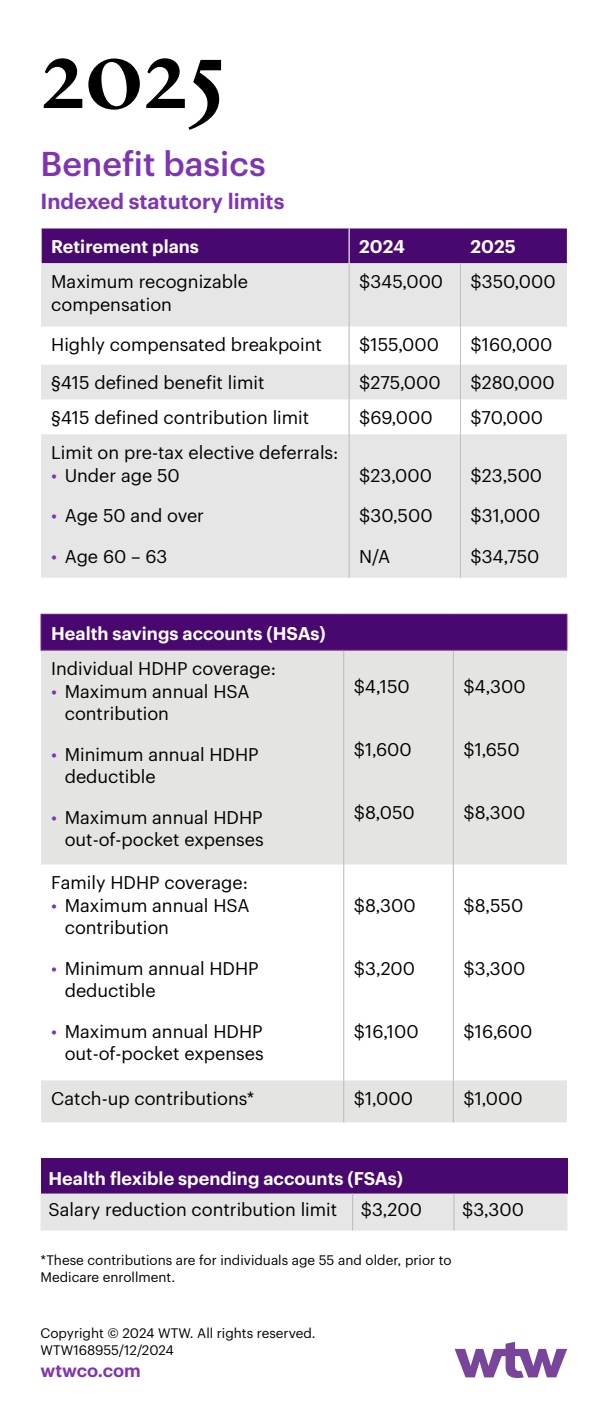
<style>
.page{position:relative;width:608px;height:1418px;background:#fff}
.page>*{position:absolute;margin:0;border:0;box-sizing:border-box;transform-origin:0 0}
.Title_Headline_42_48{font:500 94.5px "Lyon Display";color:#000}
.Subhead_15_18{font:500 33.75px "Graphik";color:#7f35b2}
.Body_subhead_L2_9_5_12{font:600 21.38px "Graphik";color:#7f35b2}
.Caption_8_10{font:18px/22.5px "Graphik";color:#000}
.Caption_no_space_8_10{font:18px "Graphik";color:#000}
.CTA_8_10{font:600 18px "Graphik";color:#fff}
.CTA_cover_9_5_12{font:600 18px "Graphik";color:#7f35b2}
.Legal_6_7_5{font:13.5px/16.9px "Graphik";color:#000}
.s1{color:#7f35b2}
</style>
<div class="page">
<div style="left:42px;top:228px;width:524px;height:35px;background:#48086f"></div>
<svg style="left:41px;top:263px;width:525px;height:315px;fill:#e6e6e6"></svg>
<hr style="left:348px;top:228px;width:1px;height:35px;background:#fff">
<hr style="left:348px;top:263px;width:1px;height:63px;background:#bfbfbf">
<hr style="left:348px;top:326px;width:1px;height:39px;background:#bfbfbf">
<hr style="left:348px;top:365px;width:1px;height:34px;background:#bfbfbf">
<hr style="left:348px;top:399px;width:1px;height:35px;background:#bfbfbf">
<hr style="left:348px;top:434px;width:1px;height:144px;background:#bfbfbf">
<hr style="left:460px;top:263px;width:1px;height:63px;background:#c0bfbf">
<hr style="left:460px;top:326px;width:1px;height:39px;background:#c0bfbf">
<hr style="left:460px;top:365px;width:1px;height:34px;background:#c0bfbf">
<hr style="left:460px;top:399px;width:1px;height:35px;background:#c0bfbf">
<hr style="left:460px;top:434px;width:1px;height:144px;background:#c0bfbf">
<div style="left:41px;top:614px;width:525px;height:36px;background:#48086f"></div>
<div style="left:41px;top:650px;width:525px;height:472px;background:#e4e5e3"></div>
<svg style="left:41px;top:864px;width:525px;height:216px"></svg>
<hr style="left:343px;top:650px;width:1px;height:214px;background:#bfbfbf">
<hr style="left:452px;top:650px;width:2px;height:214px;background:#bfbfbf">
<hr style="left:343px;top:864px;width:1px;height:216px;background:#bfbfbf">
<hr style="left:452px;top:864px;width:2px;height:216px;background:#bfbfbf">
<hr style="left:343px;top:1080px;width:1px;height:42px;background:#bfbfbf">
<hr style="left:452px;top:1080px;width:2px;height:42px;background:#bfbfbf">
<hr style="left:40px;top:614px;width:303px;height:1px;background:#702082">
<hr style="left:40px;top:615px;width:2px;height:34px;background:#702082">
<hr style="left:343px;top:614px;width:110px;height:1px;background:#702082">
<hr style="left:453px;top:614px;width:114px;height:1px;background:#702082">
<hr style="left:566px;top:615px;width:1px;height:34px;background:#702082">
<hr style="left:40px;top:649px;width:303px;height:1px;background:#702082">
<hr style="left:343px;top:649px;width:110px;height:1px;background:#702082">
<hr style="left:453px;top:649px;width:114px;height:1px;background:#702082">
<div style="left:40px;top:1158px;width:527px;height:35px;background:#48086f"></div>
<div style="left:40px;top:1193px;width:527px;height:37px;background:#e6e6e6"></div>
<hr style="left:352px;top:1193px;width:1px;height:37px;background:#bfbfbf">
<hr style="left:453px;top:1193px;width:1px;height:37px;background:#bfbfbf">
<svg style="left:454px;top:1341px;width:113px;height:37px"></svg>
<p class="Title_Headline_42_48" style="left:40px;top:6px;width:187px">2025</p>
<p class="Subhead_15_18" style="left:40px;top:138px;width:226px">Benefit basics</p>
<p class="Body_subhead_L2_9_5_12" style="left:40px;top:185px;width:245px">Indexed statutory limits</p>
<p class="CTA_8_10" style="left:51px;top:233px;width:149px">Retirement plans</p>
<p class="CTA_8_10" style="left:359px;top:233px;width:47px">2024</p>
<p class="CTA_8_10" style="left:470px;top:233px;width:47px">2025</p>
<p class="Caption_8_10" style="left:51px;top:269px;width:198px">Maximum recognizable compensation</p>
<p class="Caption_no_space_8_10" style="left:359px;top:268px;width:85px">$345,000</p>
<p class="Caption_no_space_8_10" style="left:470px;top:268px;width:86px">$350,000</p>
<p class="Caption_8_10" style="left:51px;top:332px;width:272px">Highly compensated breakpoint</p>
<p class="Caption_no_space_8_10" style="left:359px;top:331px;width:81px">$155,000</p>
<p class="Caption_no_space_8_10" style="left:470px;top:331px;width:83px">$160,000</p>
<p class="Caption_8_10" style="left:51px;top:370px;width:215px">§415 defined benefit limit</p>
<p class="Caption_no_space_8_10" style="left:359px;top:369px;width:83px">$275,000</p>
<p class="Caption_no_space_8_10" style="left:470px;top:369px;width:86px">$280,000</p>
<p class="Caption_8_10" style="left:51px;top:405px;width:259px">§415 defined contribution limit</p>
<p class="Caption_no_space_8_10" style="left:359px;top:404px;width:75px">$69,000</p>
<p class="Caption_no_space_8_10" style="left:470px;top:404px;width:74px">$70,000</p>
<p class="Caption_no_space_8_10" style="left:51px;top:439px;width:289px">Limit on pre-tax elective deferrals:</p>
<p class="Caption_8_10" style="left:51px;top:462px;width:130px"><span class="s1">•</span> Under age 50</p>
<p class="Caption_8_10" style="left:51px;top:503px;width:154px"><span class="s1">•</span> Age 50 and over</p>
<p class="Caption_8_10" style="left:51px;top:543px;width:118px"><span class="s1">•</span> Age 60 – 63</p>
<p class="Caption_8_10" style="left:359px;top:462px;width:74px">$23,000</p>
<p class="Caption_8_10" style="left:359px;top:503px;width:75px">$30,500</p>
<p class="Caption_8_10" style="left:359px;top:543px;width:33px">N/A</p>
<p class="Caption_8_10" style="left:470px;top:462px;width:73px">$23,500</p>
<p class="Caption_8_10" style="left:470px;top:503px;width:71px">$31,000</p>
<p class="Caption_8_10" style="left:470px;top:543px;width:70px">$34,750</p>
<p class="CTA_8_10" style="left:51px;top:619px;width:276px">Health savings accounts (HSAs)</p>
<p class="Caption_no_space_8_10" style="left:51px;top:655px;width:226px">Individual HDHP coverage:</p>
<p class="Caption_8_10" style="left:65px;top:678px;width:186px;text-indent:-14px"><span class="s1">•</span> Maximum annual HSA contribution</p>
<p class="Caption_8_10" style="left:65px;top:741px;width:195px;text-indent:-14px"><span class="s1">•</span> Minimum annual HDHP deductible</p>
<p class="Caption_8_10" style="left:51px;top:804px;width:214px;text-align:right"><span class="s1">•</span> Maximum annual HDHP out-of-pocket expenses</p>
<p class="Caption_no_space_8_10" style="left:51px;top:869px;width:198px">Family HDHP coverage:</p>
<p class="Caption_8_10" style="left:65px;top:892px;width:186px;text-indent:-14px"><span class="s1">•</span> Maximum annual HSA contribution</p>
<p class="Caption_8_10" style="left:65px;top:955px;width:195px;text-indent:-14px"><span class="s1">•</span> Minimum annual HDHP deductible</p>
<p class="Caption_8_10" style="left:51px;top:1018px;width:214px;text-align:right"><span class="s1">•</span> Maximum annual HDHP out-of-pocket expenses</p>
<p class="Caption_8_10" style="left:354px;top:673px;width:57px">$4,150</p>
<p class="Caption_8_10" style="left:354px;top:736px;width:59px">$1,600</p>
<p class="Caption_8_10" style="left:354px;top:799px;width:62px">$8,050</p>
<p class="Caption_8_10" style="left:354px;top:892px;width:63px">$8,300</p>
<p class="Caption_8_10" style="left:354px;top:955px;width:63px">$3,200</p>
<p class="Caption_8_10" style="left:354px;top:1018px;width:66px">$16,100</p>
<p class="Caption_8_10" style="left:463px;top:673px;width:64px">$4,300</p>
<p class="Caption_8_10" style="left:463px;top:736px;width:58px">$1,650</p>
<p class="Caption_8_10" style="left:463px;top:799px;width:63px">$8,300</p>
<p class="Caption_8_10" style="left:463px;top:892px;width:61px">$8,550</p>
<p class="Caption_8_10" style="left:463px;top:955px;width:63px">$3,300</p>
<p class="Caption_8_10" style="left:463px;top:1018px;width:70px">$16,600</p>
<p class="Caption_8_10" style="left:51px;top:1085px;width:205px">Catch-up contributions*</p>
<p class="Caption_8_10" style="left:354px;top:1085px;width:61px">$1,000</p>
<p class="Caption_8_10" style="left:463px;top:1085px;width:61px">$1,000</p>
<p class="CTA_8_10" style="left:49px;top:1165px;width:356px">Health flexible spending accounts (FSAs)</p>
<p class="Caption_8_10" style="left:49px;top:1197px;width:290px">Salary reduction contribution limit</p>
<p class="Caption_8_10" style="left:360px;top:1197px;width:63px">$3,200</p>
<p class="Caption_8_10" style="left:462px;top:1197px;width:63px">$3,300</p>
<p class="Legal_6_7_5" style="left:40px;top:1251px;width:412px">*These contributions are for individuals age 55 and older, prior to<br>Medicare enrollment.</p>
<p class="Legal_6_7_5" style="left:40px;top:1323px;width:276px">Copyright © 2024 WTW. All rights reserved.</p>
<p class="Legal_6_7_5" style="left:40px;top:1340px;width:135px">WTW168955/12/2024</p>
<p class="CTA_cover_9_5_12" style="left:40px;top:1357px;width:102px">wtwco.com</p>
</div>
